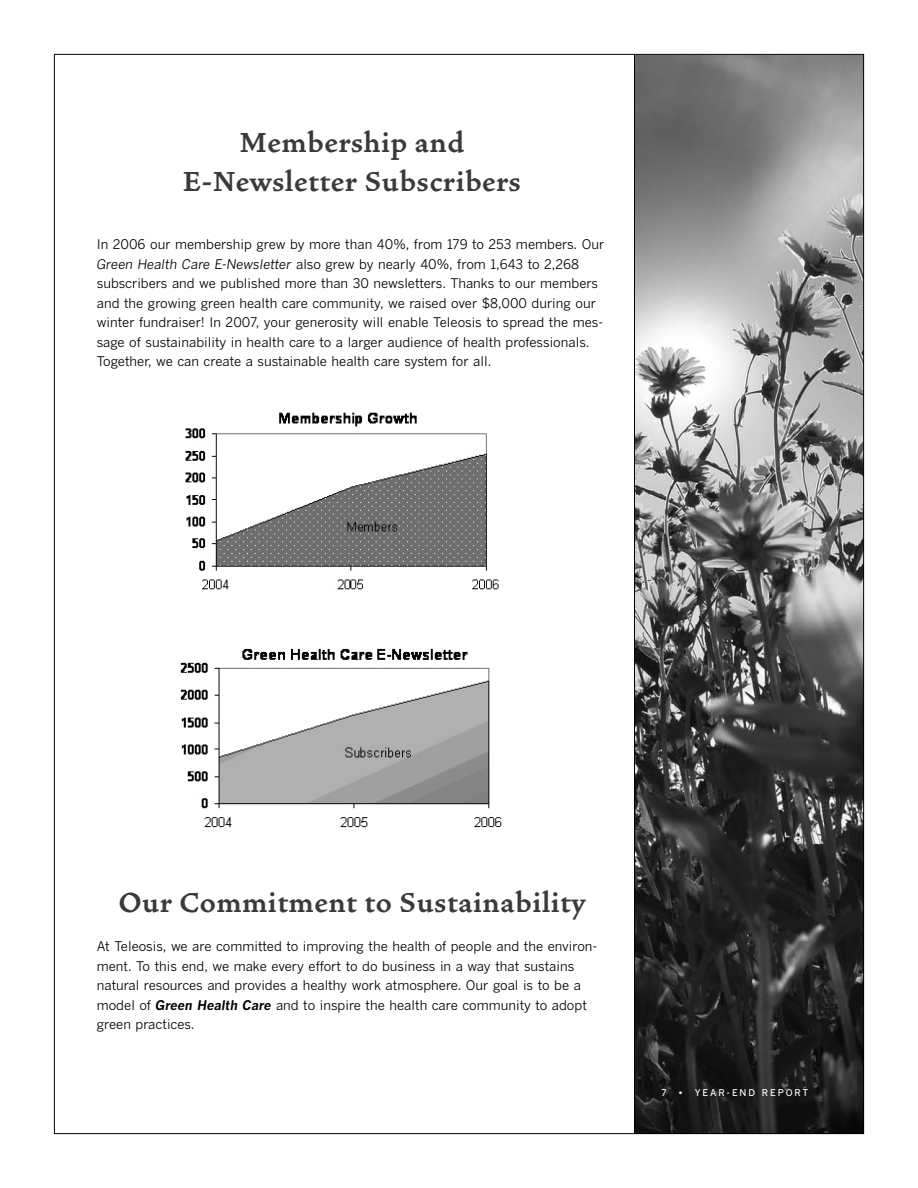
<style>
.page{position:relative;width:918px;height:1188px;background:#fff}
.page>*{position:absolute;margin:0;border:0;box-sizing:border-box;transform-origin:0 0}
.t1{font:700 34.5px/39px "Vendetta";letter-spacing:.025em;color:#3a3a3a;text-align:center}
.t2{font:13.2px/19.5px "Benton Gothic";color:#000}
.t3{font:500 9.3px "Benton Gothic";letter-spacing:.195em;color:#fff}
.s1{font-style:italic}
.s2{font-weight:700;font-style:italic}
</style>
<div class="page">
<img style="left:636px;top:56px;width:226px;height:1076px">
<hr style="left:634px;top:54px;width:1px;height:1079px;background:#000">
<img style="left:185px;top:412px;width:314px;height:178px">
<img style="left:180px;top:648px;width:322px;height:180px">
<h1 class="t1" style="left:183px;top:125px;width:339px">Membership and<br>E-Newsletter Subscribers</h1>
<p class="t2" style="left:97px;top:236px;width:509px">In 2006 our membership grew by more than 40%, from 179 to 253 members. Our <span class="s1">Green Health Care E-Newsletter</span> also grew by nearly 40%, from 1,643 to 2,268 subscribers and we published more than 30 newsletters. Thanks to our members and the growing green health care community, we raised over $8,000 during our winter fundraiser! In 2007, your generosity will enable Teleosis to spread the mes&shy;sage of sustainability in health care to a larger audience of health professionals.<br>Together, we can create a sustainable health care system for all.</p>
<h1 class="t1" style="left:119px;top:885px;width:468px">Our Commitment to Sustainability</h1>
<p class="t2" style="left:97px;top:938px;width:502px">At Teleosis, we are committed to improving the health of people and the environ&shy;ment. To this end, we make every effort to do business in a way that sustains natural resources and provides a healthy work atmosphere. Our goal is to be a model of <span class="s2">Green Health Care</span> and to inspire the health care community to adopt green practices.</p>
<p class="t3" style="left:662px;top:1089px;width:7px">7</p>
<p class="t3" style="left:679px;top:1089px;width:131px">• YEAR-END REPORT</p>
</div>
